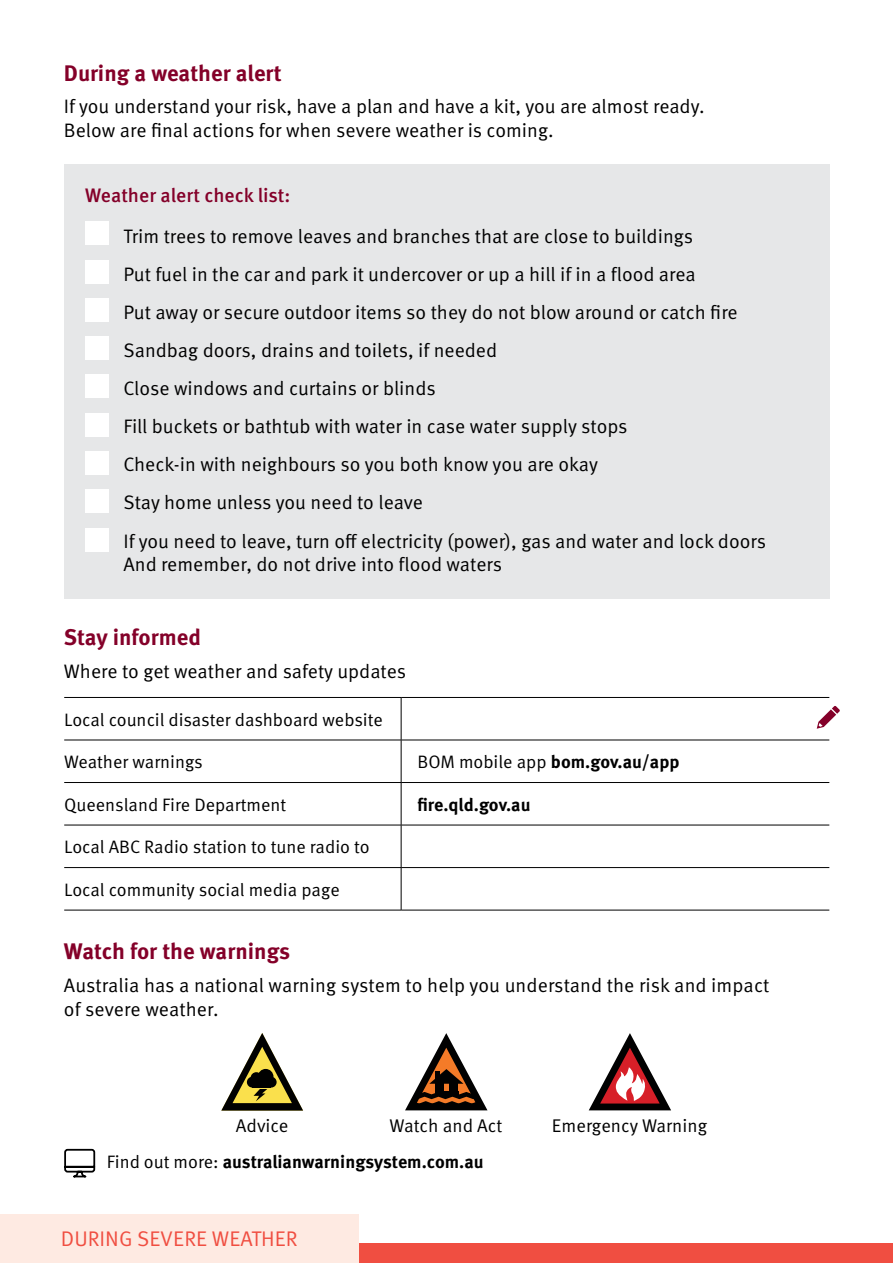
<style>
.page{position:relative;width:893px;height:1263px;background:#fff}
.page>*{position:absolute;margin:0;border:0;box-sizing:border-box;transform-origin:0 0}
.intro{font:700 22.5px "Meta Pro";color:#840029}
.t1{font:21.15px "Meta Pro Norm";color:#f04e41}
.text{font:19.5px/22.5px "Meta Pro Norm";color:#000}
.intro-2{font:19.5px/24px "Meta Pro Norm";color:#000}
.Subheading_1{font:500 19.5px "Meta Pro";color:#840029}
.intro-3{font:18.3px "Meta Pro Norm";color:#000}
.text-2{font:18px "Meta Pro Norm";color:#000}
.intro-4{font:700 18px "Meta Pro";letter-spacing:-.005em;color:#000}
.text-3{font:700 18px "Meta Pro";color:#000}
.s1{font-family:"Meta Pro Norm";font-weight:400}
</style>
<div class="page">
<div style="left:171px;top:1243px;width:722px;height:20px;background:#f04e41"></div>
<div style="left:0;top:1215px;width:359px;height:48px;background:#feeae2"></div>
<hr style="left:401px;top:697px;width:428px;height:1px;background:#000">
<hr style="left:401px;top:698px;width:1px;height:42px;background:#000">
<hr style="left:401px;top:740px;width:428px;height:1px;background:#000">
<hr style="left:401px;top:740px;width:1px;height:42px;background:#000">
<hr style="left:401px;top:782px;width:428px;height:1px;background:#000">
<hr style="left:401px;top:783px;width:1px;height:42px;background:#000">
<hr style="left:401px;top:825px;width:428px;height:1px;background:#000">
<hr style="left:401px;top:825px;width:1px;height:42px;background:#000">
<hr style="left:401px;top:867px;width:428px;height:1px;background:#000">
<hr style="left:401px;top:868px;width:1px;height:42px;background:#000">
<hr style="left:401px;top:910px;width:428px;height:1px;background:#000">
<hr style="left:64px;top:697px;width:337px;height:1px;background:#000">
<hr style="left:64px;top:740px;width:337px;height:1px;background:#000">
<hr style="left:64px;top:782px;width:337px;height:1px;background:#000">
<hr style="left:64px;top:825px;width:337px;height:1px;background:#000">
<hr style="left:64px;top:867px;width:337px;height:1px;background:#000">
<hr style="left:64px;top:910px;width:337px;height:1px;background:#000">
<div style="left:64px;top:164px;width:765px;height:434px;background:#e6e7e8"></div>
<div style="left:85px;top:222px;width:23px;height:23px;background:#fff"></div>
<div style="left:85px;top:260px;width:23px;height:23px;background:#fff"></div>
<div style="left:85px;top:298px;width:23px;height:23px;background:#fff"></div>
<div style="left:85px;top:337px;width:23px;height:23px;background:#fff"></div>
<div style="left:85px;top:375px;width:23px;height:23px;background:#fff"></div>
<div style="left:85px;top:413px;width:23px;height:23px;background:#fff"></div>
<div style="left:85px;top:452px;width:23px;height:23px;background:#fff"></div>
<div style="left:85px;top:490px;width:23px;height:23px;background:#fff"></div>
<div style="left:85px;top:528px;width:23px;height:23px;background:#fff"></div>
<svg style="left:64px;top:1148px;width:32px;height:30px"></svg>
<svg style="left:816px;top:697px;width:24px;height:32px"></svg>
<svg style="left:221px;top:1033px;width:82px;height:77px"></svg>
<div style="left:266px;top:1077px;width:11px;height:10px;background:#010101;border-radius:50%"></div>
<svg style="left:405px;top:1033px;width:82px;height:77px"></svg>
<div style="left:435px;top:1071px;width:5px;height:9px;background:#010101"></div>
<svg style="left:589px;top:1033px;width:82px;height:77px"></svg>
<p class="intro" style="left:64px;top:55px;width:219px">During a weather alert</p>
<p class="intro-2" style="left:64px;top:93px;width:642px">If you understand your risk, have a plan and have a kit, you are almost ready.<br>Below are final actions for when severe weather is coming.</p>
<p class="Subheading_1" style="left:85px;top:180px;width:207px">Weather alert check list:</p>
<p class="text" style="left:123px;top:224px;width:571px">Trim trees to remove leaves and branches that are close to buildings</p>
<p class="text" style="left:123px;top:262px;width:574px">Put fuel in the car and park it undercover or up a hill if in a flood area</p>
<p class="text" style="left:123px;top:300px;width:616px">Put away or secure outdoor items so they do not blow around or catch fire</p>
<p class="text" style="left:123px;top:338px;width:375px">Sandbag doors, drains and toilets, if needed</p>
<p class="text" style="left:123px;top:376px;width:314px">Close windows and curtains or blinds</p>
<p class="text" style="left:123px;top:414px;width:506px">Fill buckets or bathtub with water in case water supply stops</p>
<p class="text" style="left:123px;top:452px;width:476px">Check-in with neighbours so you both know you are okay</p>
<p class="text" style="left:123px;top:490px;width:301px">Stay home unless you need to leave</p>
<p class="text" style="left:123px;top:529px;width:644px">If you need to leave, turn off electricity (power), gas and water and lock doors<br>And remember, do not drive into flood waters</p>
<p class="intro" style="left:64px;top:620px;width:139px">Stay informed</p>
<p class="intro-2" style="left:64px;top:658px;width:344px">Where to get weather and safety updates</p>
<p class="text-2" style="left:64px;top:706px;width:320px">Local council disaster dashboard website</p>
<p class="text-2" style="left:64px;top:748px;width:140px">Weather warnings</p>
<p class="text-3" style="left:417px;top:748px;width:264px"><span class="s1">BOM mobile app</span> bom.gov.au/app</p>
<p class="text-2" style="left:64px;top:791px;width:224px">Queensland Fire Department</p>
<p class="text-3" style="left:417px;top:790px;width:115px">fire.qld.gov.au</p>
<p class="text-2" style="left:64px;top:833px;width:307px">Local ABC Radio station to tune radio to</p>
<p class="text-2" style="left:64px;top:876px;width:277px">Local community social media page</p>
<p class="intro" style="left:64px;top:933px;width:228px">Watch for the warnings</p>
<p class="intro-2" style="left:64px;top:971px;width:707px">Australia has a national warning system to help you understand the risk and impact of severe weather.</p>
<p class="intro-3" style="left:236px;top:1111px;width:54px">Advice</p>
<p class="intro-3" style="left:389px;top:1111px;width:114px">Watch and Act</p>
<p class="intro-3" style="left:552px;top:1111px;width:157px">Emergency Warning</p>
<p class="intro-4" style="left:107px;top:1147px;width:378px"><span class="s1">Find out more:</span> australianwarningsystem.com.au</p>
<p class="t1" style="left:61px;top:1222px;width:238px">DURING SEVERE WEATHER</p>
</div>
